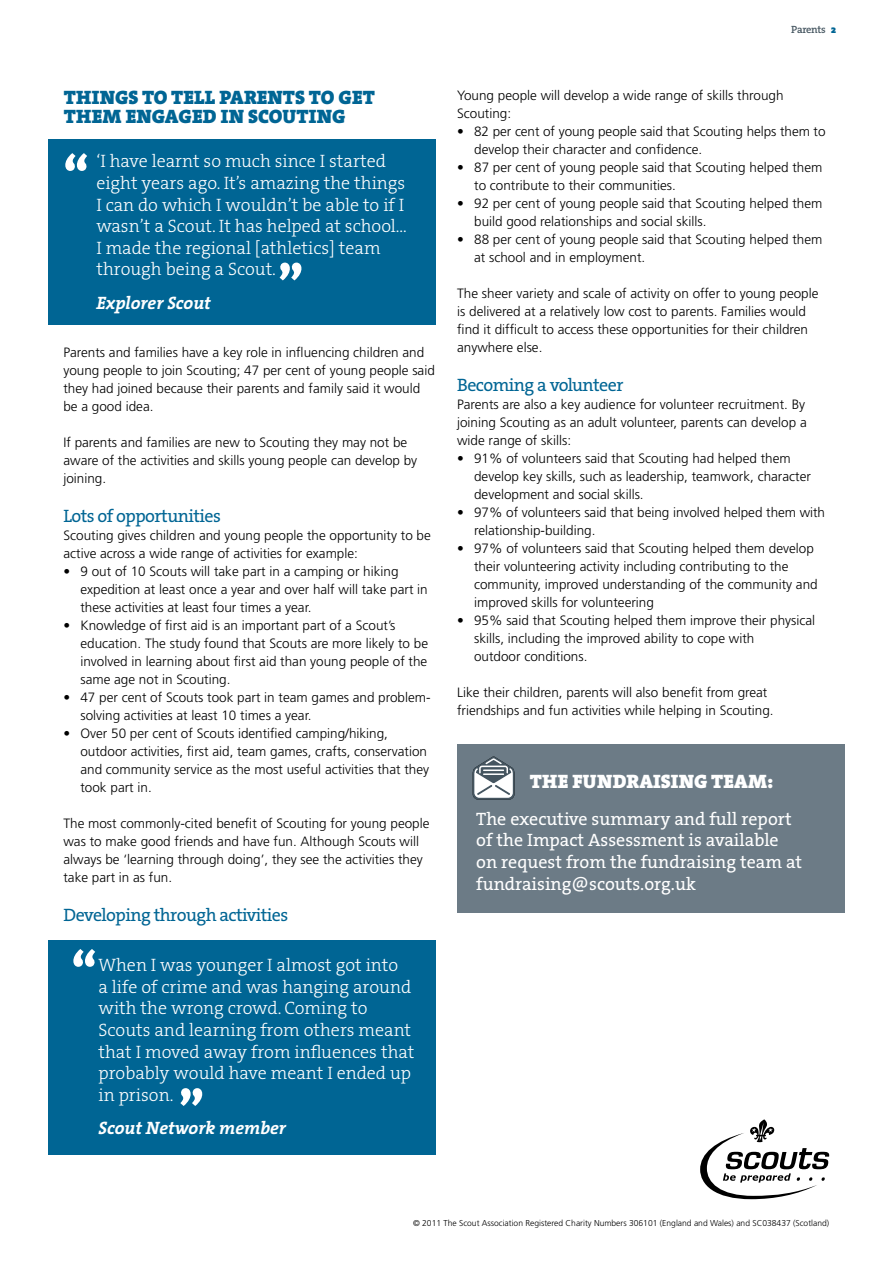
<style>
.page{position:relative;width:893px;height:1263px;background:#fff}
.page>*{position:absolute;margin:0;border:0;box-sizing:border-box;transform-origin:0 0}
.t1{font:19.5px/19.5px "The Serif HP9 Blk";letter-spacing:.005em;color:#006594}
.t2{font:19.5px "The Serif HP9 Blk";letter-spacing:.005em;color:#fff}
.t3{font:18px/21.6px "The Serif HP3 Lig";color:#fff}
.t4{font:18px/21.6px "The Serif HP5 Plain";color:#fff}
.t5{font:18px "The Serif HP5 Plain";letter-spacing:-.03em;color:#006594}
.t6{font:18px "The Serif HP7 Bld IT";color:#fff}
.t7{font:300 13.5px/18px "Frutiger";color:#000}
.t8{font:10.5px "The Serif HP6 Se Bld";letter-spacing:-.03em;color:#455560}
.t9{font:300 8.55px "Frutiger";color:#000}
.s1{font-family:"The Serif HP9 Blk";color:#006594}
</style>
<div class="page">
<div style="left:48px;top:139px;width:388px;height:186px;background:#006594"></div>
<svg style="left:279px;top:263px;width:23px;height:17px"></svg>
<svg style="left:65px;top:153px;width:22px;height:18px"></svg>
<div style="left:48px;top:940px;width:388px;height:214px;background:#006594"></div>
<svg style="left:73px;top:949px;width:23px;height:18px"></svg>
<svg style="left:700px;top:1119px;width:129px;height:80px"></svg>
<div style="left:457px;top:744px;width:388px;height:168px;background:#6c7b86"></div>
<svg style="left:473px;top:756px;width:42px;height:44px"></svg>
<svg style="left:180px;top:1088px;width:23px;height:18px"></svg>
<h1 class="t1" style="left:64px;top:87px;width:313px">THINGS TO TELL PARENTS TO GET<br>THEM ENGAGED IN SCOUTING</h1>
<h2 class="t3" style="left:96px;top:151px;width:312px">‘I have learnt so much since I started eight years ago. It’s amazing the things I can do which I wouldn’t be able to if I wasn’t a Scout. It has helped at school… I made the regional [athletics] team through being a Scout.</h2>
<h2 class="t6" style="left:96px;top:291px;width:116px">Explorer Scout</h2>
<p class="t7" style="left:63px;top:343px;width:373px">Parents and families have a key role in influencing children and young people to join Scouting; 47 per cent of young people said they had joined because their parents and family said it would be a good idea.</p>
<p class="t7" style="left:63px;top:433px;width:355px">If parents and families are new to Scouting they may not be aware of the activities and skills young people can develop by joining.</p>
<h2 class="t5" style="left:63px;top:504px;width:159px">Lots of opportunities</h2>
<p class="t7" style="left:63px;top:526px;width:369px">Scouting gives children and young people the opportunity to be active across a wide range of activities for example:</p>
<p class="t7" style="left:80px;top:562px;width:349px;text-indent:-17px">• 9 out of 10 Scouts will take part in a camping or hiking expedition at least once a year and over half will take part in these activities at least four times a year.</p>
<p class="t7" style="left:80px;top:616px;width:349px;text-indent:-17px">• Knowledge of first aid is an important part of a Scout’s education. The study found that Scouts are more likely to be involved in learning about first aid than young people of the same age not in Scouting.</p>
<p class="t7" style="left:80px;top:688px;width:352px;text-indent:-17px">• 47 per cent of Scouts took part in team games and problem&shy;solving activities at least 10 times a year.</p>
<p class="t7" style="left:80px;top:724px;width:350px;text-indent:-17px">• Over 50 per cent of Scouts identified camping/hiking, outdoor activities, first aid, team games, crafts, conservation and community service as the most useful activities that they took part in.</p>
<p class="t7" style="left:63px;top:814px;width:368px">The most commonly-cited benefit of Scouting for young people was to make good friends and have fun. Although Scouts will always be ‘learning through doing’, they see the activities they take part in as fun.</p>
<h2 class="t5" style="left:63px;top:903px;width:226px">Developing through activities</h2>
<h2 class="t3" style="left:99px;top:954px;width:317px">When I was younger I almost got into<br>a life of crime and was hanging around with the wrong crowd. Coming to<br>Scouts and learning from others meant that I moved away from influences that probably would have meant I ended up in prison.</h2>
<h2 class="t6" style="left:99px;top:1117px;width:189px">Scout Network member</h2>
<p class="t8" style="left:791px;top:23px;width:47px">Parents <span class="s1">2</span></p>
<p class="t7" style="left:457px;top:86px;width:328px">Young people will develop a wide range of skills through<br>Scouting:</p>
<p class="t7" style="left:474px;top:122px;width:353px;text-indent:-17px">• 82 per cent of young people said that Scouting helps them to develop their character and confidence.</p>
<p class="t7" style="left:474px;top:158px;width:350px;text-indent:-17px">• 87 per cent of young people said that Scouting helped them to contribute to their communities.</p>
<p class="t7" style="left:474px;top:194px;width:350px;text-indent:-17px">• 92 per cent of young people said that Scouting helped them build good relationships and social skills.</p>
<p class="t7" style="left:474px;top:230px;width:350px;text-indent:-17px">• 88 per cent of young people said that Scouting helped them at school and in employment.</p>
<p class="t7" style="left:457px;top:284px;width:363px">The sheer variety and scale of activity on offer to young people is delivered at a relatively low cost to parents. Families would find it difficult to access these opportunities for their children anywhere else.</p>
<h2 class="t5" style="left:457px;top:373px;width:168px">Becoming a volunteer</h2>
<p class="t7" style="left:457px;top:395px;width:351px;text-align:justify">Parents are also a key audience for volunteer recruitment. By joining Scouting as an adult volunteer, parents can develop a wide range of skills:</p>
<p class="t7" style="left:474px;top:449px;width:338px;text-indent:-17px">• 91% of volunteers said that Scouting had helped them develop key skills, such as leadership, teamwork, character development and social skills.</p>
<p class="t7" style="left:474px;top:503px;width:352px;text-indent:-17px">• 97% of volunteers said that being involved helped them with relationship-building.</p>
<p class="t7" style="left:474px;top:539px;width:345px;text-indent:-17px">• 97% of volunteers said that Scouting helped them develop their volunteering activity including contributing to the community, improved understanding of the community and improved skills for volunteering</p>
<p class="t7" style="left:474px;top:611px;width:343px;text-indent:-17px">• 95% said that Scouting helped them improve their physical skills, including the improved ability to cope with<br>outdoor conditions.</p>
<p class="t7" style="left:457px;top:683px;width:318px">Like their children, parents will also benefit from great friendships and fun activities while helping in Scouting.</p>
<h1 class="t2" style="left:530px;top:768px;width:245px">THE FUNDRAISING TEAM:</h1>
<h2 class="t4" style="left:476px;top:808px;width:327px">The executive summary and full report of the Impact Assessment is available on request from the fundraising team at fundraising@scouts.org.uk</h2>
<p class="t9" style="left:413px;top:1218px;width:418px">© 2011 The Scout Association Registered Charity Numbers 306101 (England and Wales) and SC038437 (Scotland)</p>
</div>
